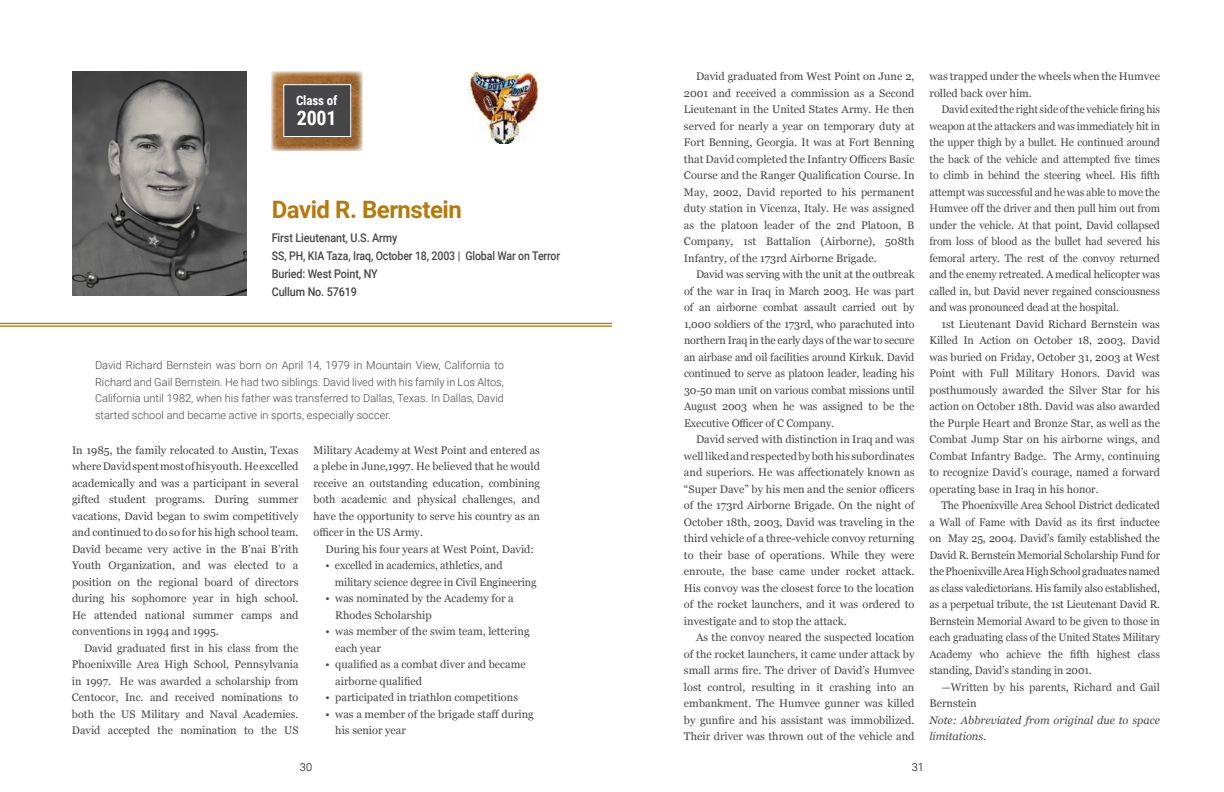
<style>
.page{position:relative;width:1224px;height:792px;background:#fff}
.page>*{position:absolute;margin:0;border:0;box-sizing:border-box;transform-origin:0 0}
.t1{font:700 24px "Roboto";letter-spacing:-.02em;color:#b57a0d}
.t2{font:700 20px "Roboto Condensed";color:#fff}
.t3{font:700 13px "Roboto Condensed";letter-spacing:-.01em;color:#fff}
.t4{font:500 12px/18px "Roboto";letter-spacing:-.01em;color:#464547;scale:.9 1}
.t5{font:11px/16.5px "Georgia";color:#464547;text-align:justify}
.t6{font:11px/16.5px "Georgia";color:#464547;text-align:justify;scale:.96 1}
.t7{font:300 11px/16.5px "Roboto";color:#464547;text-align:justify}
.t8{font:italic 11px/16.5px "Georgia";color:#464547}
.t9{font:300 11px "Roboto";color:#000}
</style>
<div class="page">
<hr style="left:0;top:323px;width:612px;height:1px;background:#b57a0d">
<hr style="left:0;top:325px;width:612px;height:2px;background:#b57a0d">
<img style="left:272px;top:71px;width:90px;height:80px">
<div style="left:284px;top:85px;width:67px;height:51px;background:#464547"></div>
<div style="left:283px;top:84px;width:68px;height:53px;border:1px solid #fff"></div>
<img style="left:72px;top:72px;width:174px;height:224px">
<img style="left:468px;top:72px;width:72px;height:72px">
<p class="t3" style="left:296px;top:93px;width:43px">Class of</p>
<h2 class="t2" style="left:297px;top:106px;width:41px">2001</h2>
<h1 class="t1" style="left:272px;top:196px;width:192px">David R. Bernstein</h1>
<p class="t4" style="left:272px;top:229px;width:322px">First Lieutenant, U.S. Army<br>SS, PH, KIA Taza, Iraq, October 18, 2003 | Global War on Terror<br>Buried: West Point, NY<br>Cullum No. 57619</p>
<p class="t7" style="left:95px;top:357px;width:410px">David Richard Bernstein was born on April 14, 1979 in Mountain View, California to Richard and Gail Bernstein. He had two siblings. David lived with his family in Los Altos, California until 1982, when his father was transferred to Dallas, Texas. In Dallas, David started school and became active in sports, especially soccer.</p>
<p class="t5" style="left:72px;top:441px;width:228px">In 1985, the family relocated to Austin, Texas where David spent most of his youth. He excelled academically and was a participant in several gifted student programs. During summer vacations, David began to swim competitively and continued to do so for his high school team.<br>David became very active in the B’nai B’rith Youth Organization, and was elected to a position on the regional board of directors during his sophomore year in high school.<br>He attended national summer camps and conventions in 1994 and 1995.</p>
<p class="t5" style="left:72px;top:639px;width:228px;text-indent:12px">David graduated first in his class from the Phoenixville Area High School, Pennsylvania in 1997. He was awarded a scholarship from Centocor, Inc. and received nominations to both the US Military and Naval Academies.<br>David accepted the nomination to the US</p>
<p class="t5" style="left:313px;top:441px;width:228px">Military Academy at West Point and entered as a plebe in June,1997. He believed that he would receive an outstanding education, combining both academic and physical challenges, and have the opportunity to serve his country as an officer in the US Army.</p>
<p class="t5" style="left:326px;top:540px;width:210px">During his four years at West Point, David:</p>
<p class="t5" style="left:335px;top:557px;width:203px;text-indent:-9px">• excelled in academics, athletics, and military science degree in Civil Engineering</p>
<p class="t5" style="left:335px;top:590px;width:180px;text-indent:-10px">• was nominated by the Academy for a<br>Rhodes Scholarship</p>
<p class="t5" style="left:335px;top:623px;width:196px;text-indent:-10px">• was member of the swim team, lettering each year</p>
<p class="t5" style="left:335px;top:656px;width:192px;text-indent:-10px">• qualified as a combat diver and became airborne qualified</p>
<p class="t5" style="left:326px;top:689px;width:194px">• participated in triathlon competitions</p>
<p class="t5" style="left:335px;top:705px;width:200px;text-indent:-10px">• was a member of the brigade staff during his senior year</p>
<p class="t5" style="left:684px;top:68px;width:232px;text-indent:12px">David graduated from West Point on June 2, 2001 and received a commission as a Second Lieutenant in the United States Army. He then served for nearly a year on temporary duty at Fort Benning, Georgia. It was at Fort Benning that David completed the Infantry Officers Basic Course and the Ranger Qualification Course. In May, 2002, David reported to his permanent duty station in Vicenza, Italy. He was assigned as the platoon leader of the 2nd Platoon, B Company, 1st Battalion (Airborne), 508th Infantry, of the 173rd Airborne Brigade.</p>
<p class="t5" style="left:684px;top:266px;width:232px;text-indent:12px">David was serving with the unit at the outbreak of the war in Iraq in March 2003. He was part of an airborne combat assault carried out by 1,000 soldiers of the 173rd, who parachuted into northern Iraq in the early days of the war to secure an airbase and oil facilities around Kirkuk. David continued to serve as platoon leader, leading his 30-50 man unit on various combat missions until August 2003 when he was assigned to be the Executive Officer of C Company.</p>
<p class="t5" style="left:684px;top:431px;width:232px;text-indent:12px">David served with distinction in Iraq and was well liked and respected by both his subordinates and superiors. He was affectionately known as “Super Dave” by his men and the senior officers of the 173rd Airborne Brigade. On the night of October 18th, 2003, David was traveling in the third vehicle of a three-vehicle convoy returning to their base of operations. While they were enroute, the base came under rocket attack.<br>His convoy was the closest force to the location of the rocket launchers, and it was ordered to investigate and to stop the attack.</p>
<p class="t5" style="left:684px;top:629px;width:232px;text-indent:12px">As the convoy neared the suspected location of the rocket launchers, it came under attack by small arms fire. The driver of David’s Humvee lost control, resulting in it crashing into an embankment. The Humvee gunner was killed by gunfire and his assistant was immobilized.<br>Their driver was thrown out of the vehicle and</p>
<p class="t5" style="left:929px;top:68px;width:232px">was trapped under the wheels when the Humvee rolled back over him.</p>
<p class="t6" style="left:930px;top:101px;width:242px;text-indent:12px">David exited the right side of the vehicle firing his weapon at the attackers and was immediately hit in the upper thigh by a bullet. He continued around the back of the vehicle and attempted five times to climb in behind the steering wheel. His fifth attempt was successful and he was able to move the Humvee off the driver and then pull him out from under the vehicle. At that point, David collapsed from loss of blood as the bullet had severed his femoral artery. The rest of the convoy returned and the enemy retreated. A medical helicopter was called in, but David never regained consciousness and was pronounced dead at the hospital.</p>
<p class="t5" style="left:929px;top:316px;width:232px;text-indent:12px">1st Lieutenant David Richard Bernstein was Killed In Action on October 18, 2003. David was buried on Friday, October 31, 2003 at West Point with Full Military Honors. David was posthumously awarded the Silver Star for his action on October 18th. David was also awarded the Purple Heart and Bronze Star, as well as the Combat Jump Star on his airborne wings, and Combat Infantry Badge. The Army, continuing to recognize David’s courage, named a forward operating base in Iraq in his honor.</p>
<p class="t6" style="left:930px;top:497px;width:242px;text-indent:12px">The Phoenixville Area School District dedicated a Wall of Fame with David as its first inductee on May 25, 2004. David’s family established the David R. Bernstein Memorial Scholarship Fund for the Phoenixville Area High School graduates named as class valedictorians. His family also established, as a perpetual tribute, the 1st Lieutenant David R.<br>Bernstein Memorial Award to be given to those in each graduating class of the United States Military Academy who achieve the fifth highest class standing, David’s standing in 2001.</p>
<p class="t5" style="left:929px;top:679px;width:232px;text-indent:12px">—Written by his parents, Richard and Gail<br>Bernstein</p>
<p class="t8" style="left:929px;top:712px;width:232px">Note: Abbreviated from original due to space limitations.</p>
<p class="t9" style="left:300px;top:761px;width:14px">30</p>
<p class="t9" style="left:912px;top:761px;width:14px">31</p>
</div>
